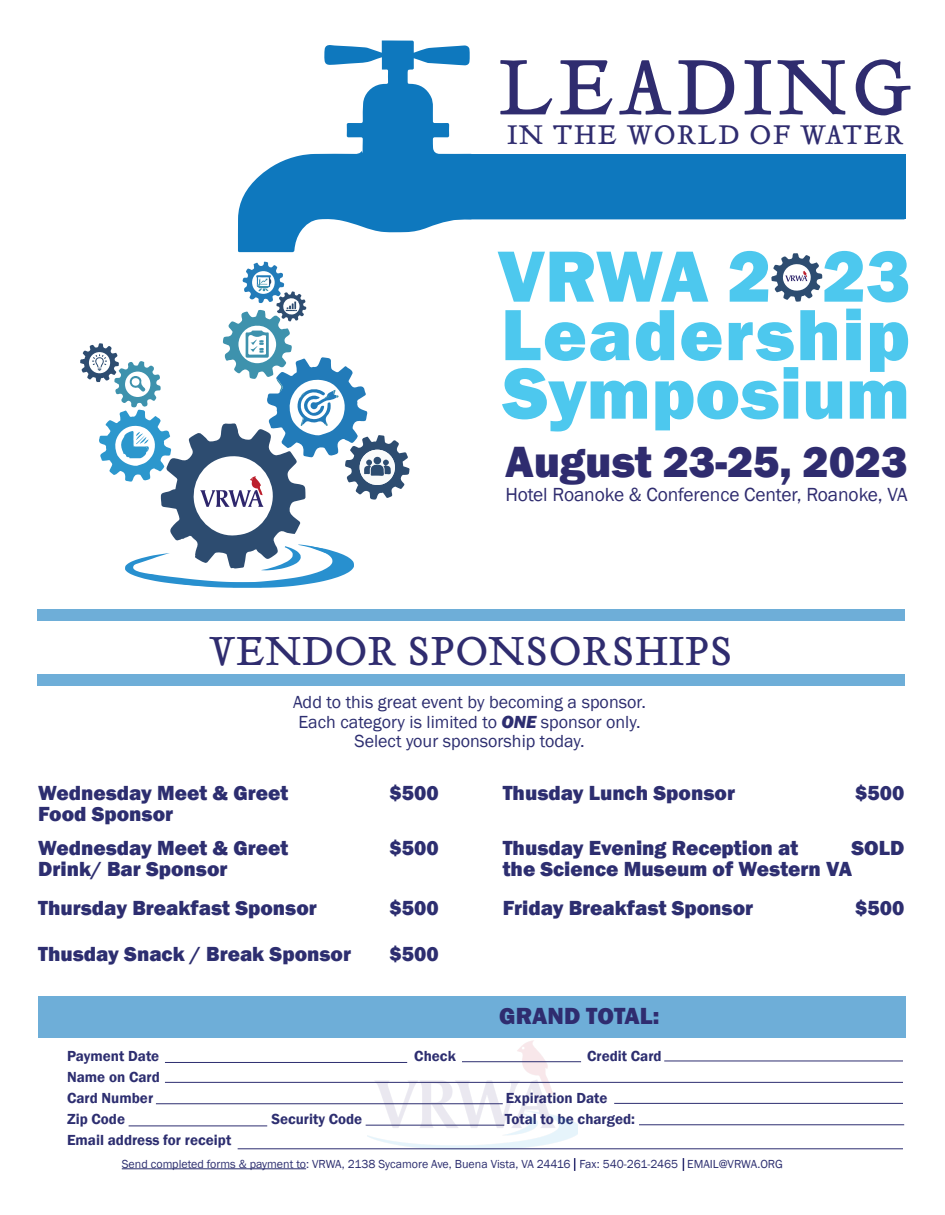
<style>
.page{position:relative;width:945px;height:1215px;background:#fff}
.page>*{position:absolute;margin:0;border:0;box-sizing:border-box;transform-origin:0 0}
.t1{font:87px "Tribute OT";letter-spacing:.05em;color:#2f2c6f}
.t2{font:800 75px "Franklin Gothic";color:#4dc8ee}
.t3{font:800 75px "Franklin Gothic";letter-spacing:.02em;color:#4dc8ee}
.t4{font:45px "Tribute OT";letter-spacing:.01em;color:#2f2c6f}
.t5{font:800 45px "Franklin Gothic";letter-spacing:-.005em;color:#2f2c6f}
.t6{font:30px "Tribute OT";letter-spacing:.05em;color:#2f2c6f}
.t7{font:800 24px "Franklin Gothic";color:#2f2c6f}
.t8{font:800 21px "Franklin Gothic";color:#2d2e70}
.t9{font:19.5px "Franklin Gothic";letter-spacing:-.005em;color:#2f2c6f}
.t10{font:18px "Franklin Gothic";color:#2d2e70}
.t11{font:600 15px "Franklin Gothic";color:#2d2e70}
.t12{font:12px "Franklin Gothic";color:#2c2e6f}
.s1{font-weight:800;font-style:italic}
</style>
<div class="page">
<svg style="left:80px;top:261px;width:330px;height:327px"></svg>
<svg style="left:238px;top:40px;width:235px;height:212px"></svg>
<div style="left:462px;top:154px;width:444px;height:65px;background:#0e78be"></div>
<div style="left:37px;top:610px;width:868px;height:11px;background:#6eaed8"></div>
<svg style="left:771px;top:253px;width:52px;height:49px"></svg>
<div style="left:37px;top:674px;width:867px;height:11px;background:#6eaed8"></div>
<img style="left:367px;top:1040px;width:211px;height:108px">
<hr style="left:122px;top:1169px;width:184px;height:1px;background:#2c2e6f">
<hr style="left:165px;top:1062px;width:242px;height:1px;background:#2d2e70">
<hr style="left:165px;top:1082px;width:738px;height:1px;background:#2d2e70">
<hr style="left:156px;top:1103px;width:347px;height:1px;background:#2d2e70">
<hr style="left:614px;top:1103px;width:289px;height:1px;background:#2d2e70">
<hr style="left:129px;top:1126px;width:138px;height:1px;background:#2d2e70">
<hr style="left:238px;top:1148px;width:665px;height:1px;background:#2d2e70">
<hr style="left:639px;top:1124px;width:265px;height:1px;background:#2d2e70">
<hr style="left:366px;top:1125px;width:138px;height:1px;background:#2d2e70">
<hr style="left:462px;top:1061px;width:119px;height:1px;background:#2d2e70">
<hr style="left:664px;top:1061px;width:239px;height:1px;background:#2d2e70">
<div style="left:38px;top:996px;width:867px;height:41px;background:#6eaed8"></div>
<svg style="left:574px;top:1158px;width:1px;height:13px"></svg>
<svg style="left:683px;top:1158px;width:1px;height:13px"></svg>
<p class="t1" style="left:498px;top:29px;width:416px">LEADING</p>
<p class="t6" style="left:507px;top:115px;width:398px">IN THE WORLD OF WATER</p>
<p class="t2" style="left:497px;top:228px;width:414px">VRWA 2 23</p>
<p class="t3" style="left:501px;top:286px;width:410px">Leadership</p>
<p class="t2" style="left:503px;top:345px;width:409px">Symposium</p>
<p class="t5" style="left:505px;top:433px;width:404px">August 23-25, 2023</p>
<p class="t9" style="left:505px;top:483px;width:404px">Hotel Roanoke &amp; Conference Center, Roanoke, VA</p>
<p class="t4" style="left:209px;top:620px;width:525px">VENDOR SPONSORSHIPS</p>
<p class="t10" style="left:293px;top:691px;width:354px">Add to this great event by becoming a sponsor.</p>
<p class="t10" style="left:298px;top:711px;width:344px">Each category is limited to <span class="s1">ONE</span> sponsor only.</p>
<p class="t10" style="left:354px;top:730px;width:232px">Select your sponsorship today.</p>
<p class="t8" style="left:38px;top:779px;width:252px">Wednesday Meet &amp; Greet</p>
<p class="t8" style="left:38px;top:800px;width:137px">Food Sponsor</p>
<p class="t8" style="left:38px;top:835px;width:252px">Wednesday Meet &amp; Greet</p>
<p class="t8" style="left:38px;top:856px;width:191px">Drink/ Bar Sponsor</p>
<p class="t8" style="left:38px;top:894px;width:280px">Thursday Breakfast Sponsor</p>
<p class="t8" style="left:38px;top:941px;width:314px">Thusday Snack / Break Sponsor</p>
<p class="t8" style="left:503px;top:779px;width:234px">Thusday Lunch Sponsor</p>
<p class="t8" style="left:855px;top:779px;width:51px">$500</p>
<p class="t8" style="left:389px;top:779px;width:51px">$500</p>
<p class="t8" style="left:389px;top:835px;width:51px">$500</p>
<p class="t8" style="left:852px;top:835px;width:54px">SOLD</p>
<p class="t8" style="left:503px;top:835px;width:297px">Thusday Evening Reception at</p>
<p class="t8" style="left:503px;top:856px;width:351px">the Science Museum of Western VA</p>
<p class="t8" style="left:389px;top:894px;width:51px">$500</p>
<p class="t8" style="left:503px;top:894px;width:252px">Friday Breakfast Sponsor</p>
<p class="t8" style="left:855px;top:894px;width:51px">$500</p>
<p class="t8" style="left:389px;top:941px;width:51px">$500</p>
<p class="t7" style="left:499px;top:1000px;width:162px">GRAND TOTAL:</p>
<p class="t11" style="left:67px;top:1046px;width:94px">Payment Date</p>
<p class="t11" style="left:414px;top:1046px;width:43px">Check</p>
<p class="t11" style="left:587px;top:1046px;width:76px">Credit Card</p>
<p class="t11" style="left:67px;top:1067px;width:94px">Name on Card</p>
<p class="t11" style="left:67px;top:1088px;width:88px">Card Number</p>
<p class="t11" style="left:506px;top:1088px;width:103px">Expiration Date</p>
<p class="t11" style="left:67px;top:1109px;width:60px">Zip Code</p>
<p class="t11" style="left:271px;top:1109px;width:92px">Security Code</p>
<p class="t11" style="left:505px;top:1109px;width:132px">Total to be charged:</p>
<p class="t11" style="left:67px;top:1130px;width:166px">Email address for receipt</p>
<p class="t12" style="left:122px;top:1156px;width:663px">Send completed forms &amp; payment to: VRWA, 2138 Sycamore Ave, Buena Vista, VA 24416 Fax: 540-261-2465 EMAIL@VRWA.ORG</p>
</div>
